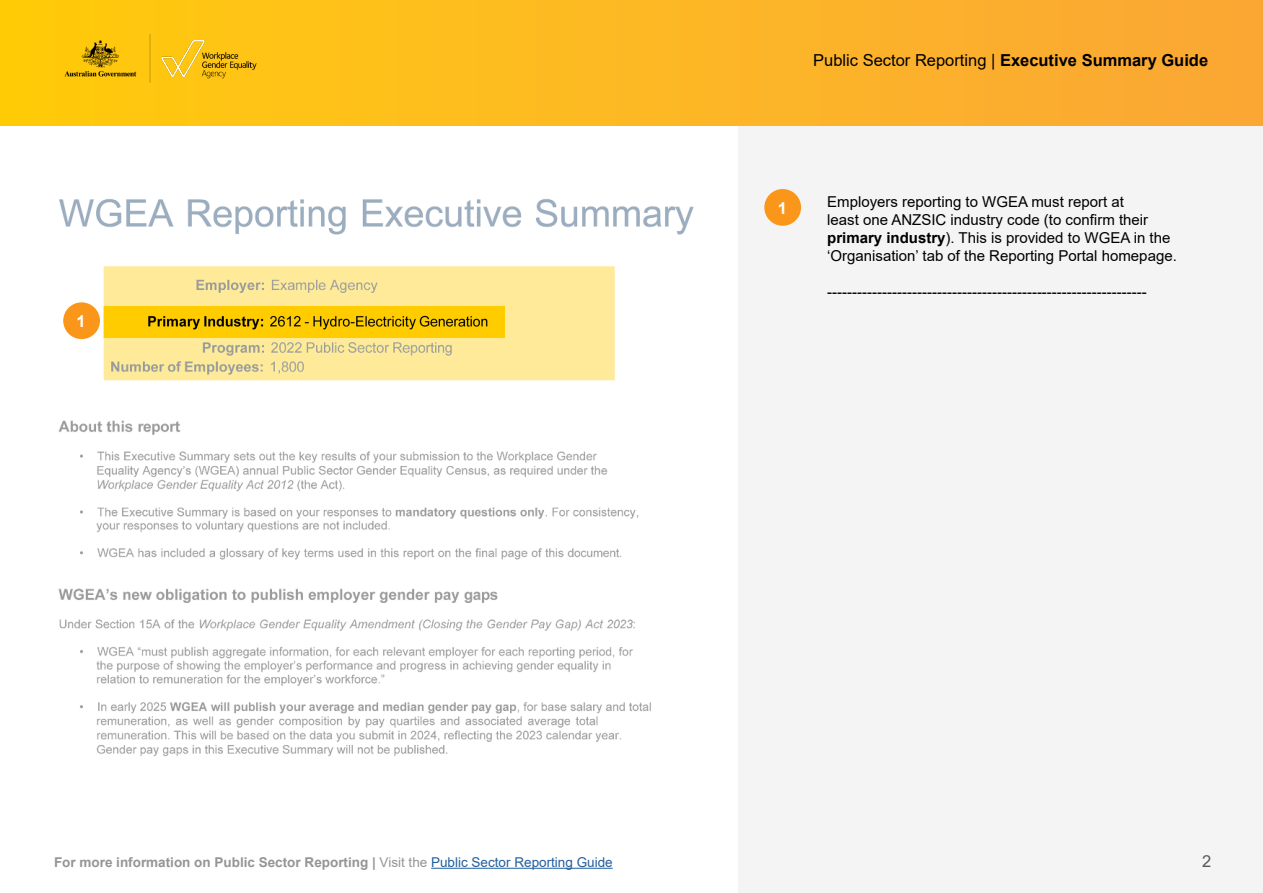
<style>
.page{position:relative;width:1263px;height:893px;background:#fff}
.page>*{position:absolute;margin:0;border:0;box-sizing:border-box;transform-origin:0 0}
.t1{font:16.5px "Arial";color:#000}
.t2{font:700 16.5px "Arial";color:#fff}
.t3{font:16.5px "Arial";color:#58595b}
.t4{font:15px/18px "Arial";color:#000}
.t5{font:700 13.5px "Arial";color:#959595}
.s1{font-weight:700}
.s2{font-weight:400}
.s3{font-weight:400;color:#215e9e}
</style>
<div class="page">
<img style="left:58px;top:198px;width:636px;height:559px">
<img style="left:58px;top:307px;width:446px;height:31px">
<div style="left:738px;top:126px;width:525px;height:767px;background:#f4f4f4"></div>
<div style="left:0;top:0;width:1263px;height:126px;background:linear-gradient(to right,#ffcb0c,#faa737)"></div>
<hr style="left:431px;top:868px;width:182px;height:1px;background:#215e9e">
<img style="left:53px;top:34px;width:215px;height:54px">
<div style="left:764px;top:189px;width:37px;height:37px;background:#fa9619;border-radius:50%"></div>
<div style="left:63px;top:302px;width:37px;height:37px;background:#fa9619;border-radius:50%"></div>
<p class="t2" style="left:77px;top:310px;width:11px">1</p>
<p class="t1" style="left:813px;top:49px;width:396px">Public Sector Reporting | <span class="s1">Executive Summary Guide</span></p>
<p class="t2" style="left:778px;top:196px;width:11px">1</p>
<p class="t4" style="left:827px;top:192px;width:351px">Employers reporting to WGEA must report at<br>least one ANZSIC industry code (to confirm their <span class="s1">primary industry</span>). This is provided to WGEA in the ‘Organisation’ tab of the Reporting Portal homepage.</p>
<p class="t4" style="left:827px;top:282px;width:321px">----------------------------------------------------------------</p>
<p class="t5" style="left:54px;top:852px;width:560px">For more information on Public Sector Reporting | <span class="s2">Visit the</span> <span class="s3">Public Sector Reporting Guide</span></p>
<p class="t3" style="left:1202px;top:850px;width:11px">2</p>
</div>
